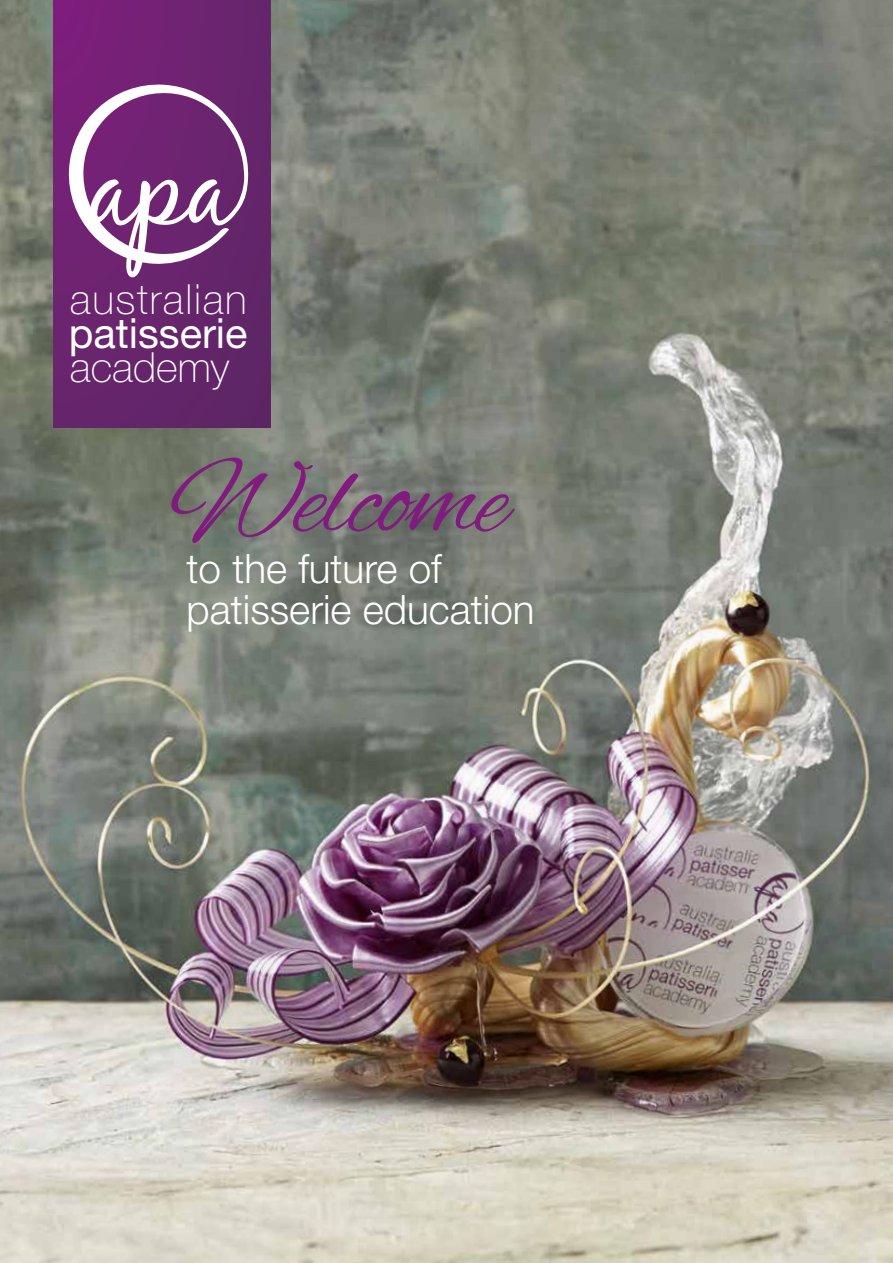
<style>
.page{position:relative;width:893px;height:1263px;background:#fff}
.page>*{position:absolute;margin:0;border:0;box-sizing:border-box;transform-origin:0 0}
.t1{font:114px "Alex Brush";letter-spacing:-.02em;color:#801c7d}
.t2{font:100 41.55px/67.3px "Helvetica Neue LT Std";letter-spacing:.04em;color:#fff}
.t3{font:41.55px "Helvetica Neue LT Std";color:#fff}
.t4{font:300 40.5px/40.5px "Helvetica Neue LT Std";color:#fff}
</style>
<div class="page">
<img style="left:0;top:0;width:893px;height:1263px">
<div style="left:53px;top:0;width:218px;height:428px;background:linear-gradient(to right,#732274,#612668)"></div>
<svg style="left:66px;top:82px;width:185px;height:195px"></svg>
<p class="t2" style="left:70px;top:266px;width:178px">australian academy</p>
<p class="t3" style="left:69px;top:308px;width:180px">patisserie</p>
<h1 class="t1" style="left:170px;top:436px;width:340px">Welcome</h1>
<p class="t4" style="left:187px;top:548px;width:350px">to the future of patisserie education</p>
</div>
